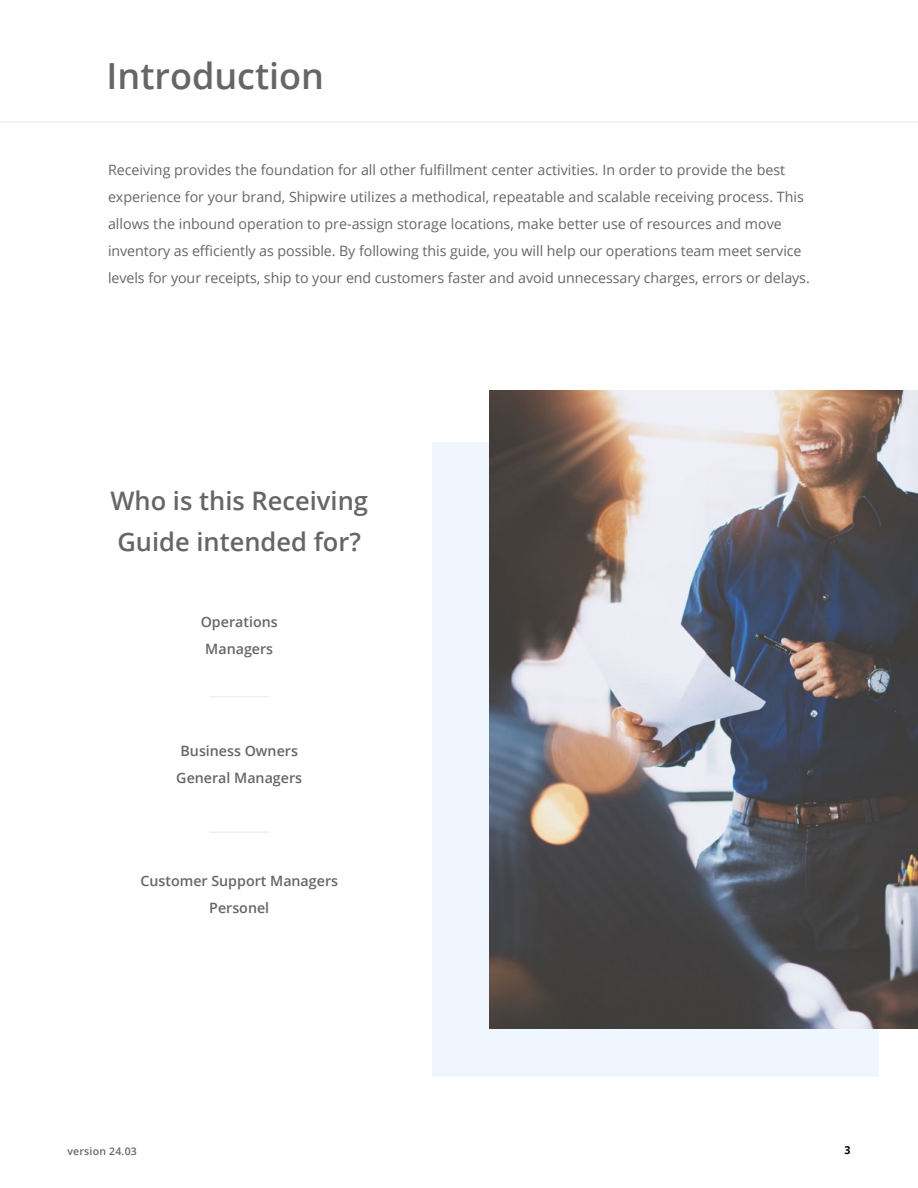
<style>
.page{position:relative;width:918px;height:1188px;background:#fff}
.page>*{position:absolute;margin:0;border:0;box-sizing:border-box;transform-origin:0 0}
.t1{font:600 36px "Open Sans";color:#666}
.t2{font:600 25.5px/40.5px "Open Sans";color:#666}
.t3{font:14.25px/27px "Open Sans";color:#666}
.t4{font:600 14.25px/27px "Open Sans";color:#666;text-align:center}
.t5{font:700 10.95px "Open Sans";color:#000;scale:.95 1}
.t6{font:600 10.5px "Open Sans";letter-spacing:.02em;color:#666}
</style>
<div class="page">
<hr style="left:0;top:122px;width:918px;height:1px;background:#b2b2b2">
<div style="left:432px;top:442px;width:447px;height:635px;background:#eff6fe"></div>
<img style="left:489px;top:390px;width:429px;height:638px">
<hr style="left:210px;top:696px;width:59px;height:1px;background:#b2b2b2">
<hr style="left:210px;top:832px;width:59px;height:1px;background:#b2b2b2">
<h1 class="t1" style="left:106px;top:51px;width:219px">Introduction</h1>
<p class="t3" style="left:108px;top:156px;width:703px">Receiving provides the foundation for all other fulfillment center activities. In order to provide the best experience for your brand, Shipwire utilizes a methodical, repeatable and scalable receiving process. This allows the inbound operation to pre-assign storage locations, make better use of resources and move inventory as efficiently as possible. By following this guide, you will help our operations team meet service levels for your receipts, ship to your end customers faster and avoid unnecessary charges, errors or delays.</p>
<h2 class="t2" style="left:110px;top:480px;width:259px">Who is this Receiving<br>Guide intended for?</h2>
<p class="t4" style="left:201px;top:608px;width:78px">Operations<br>Managers</p>
<p class="t4" style="left:176px;top:737px;width:127px;text-align:left">Business Owners<br>General Managers</p>
<p class="t4" style="left:140px;top:867px;width:199px">Customer Support Managers<br>Personel</p>
<p class="t6" style="left:68px;top:1144px;width:71px">version 24.03</p>
<p class="t5" style="left:845px;top:1142px;width:8px">3</p>
</div>
